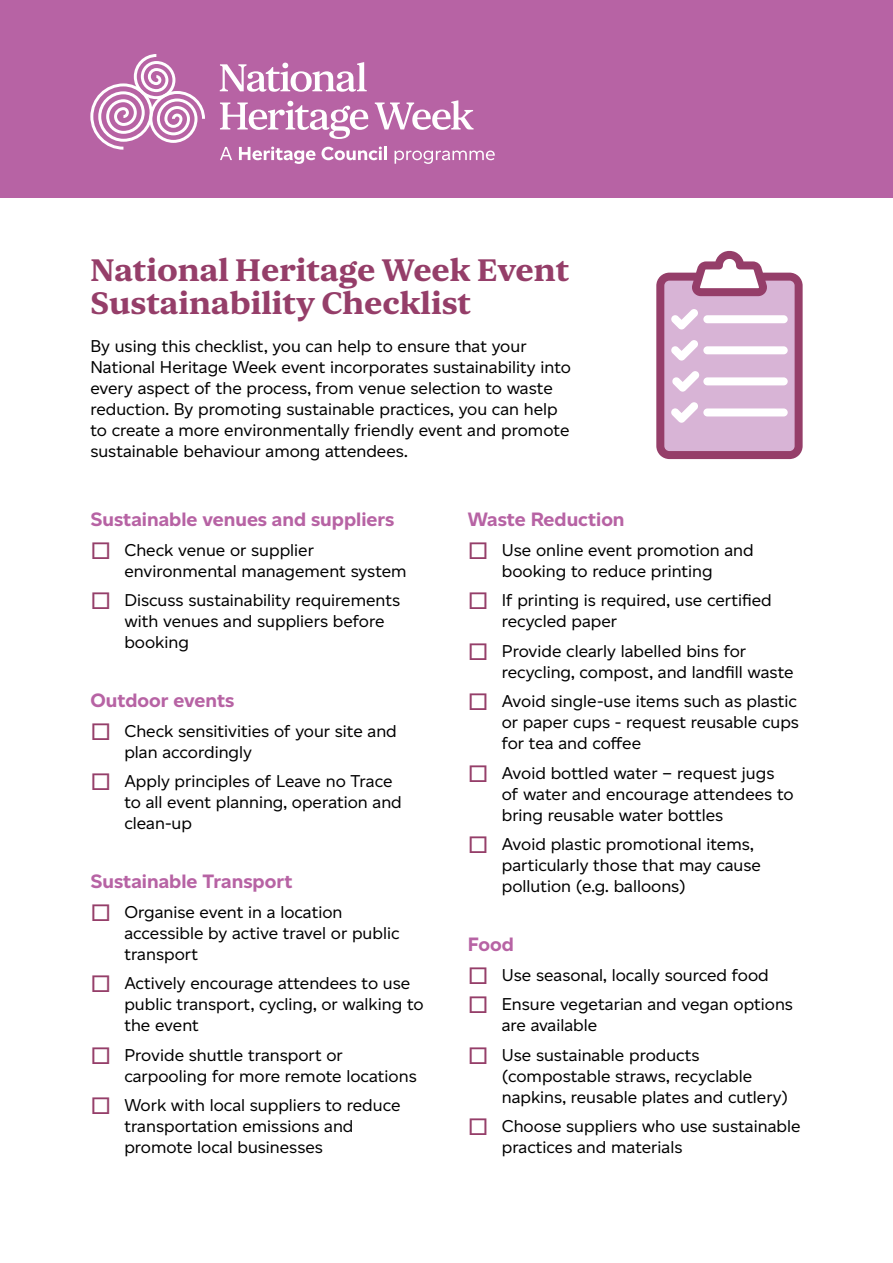
<style>
.page{position:relative;width:893px;height:1263px;background:#fff}
.page>*{position:absolute;margin:0;border:0;box-sizing:border-box;transform-origin:0 0}
.t1{font:700 33px/33px "Orbikular";color:#953e69}
.t2{font:700 19.5px "Altform";color:#b763a4}
.t3{font:17.25px/21px "Altform";color:#000}
.s1{font-size:24px;color:#953e69}
</style>
<div class="page">
<div style="left:0;top:0;width:893px;height:198px;background:#b763a4"></div>
<svg style="left:656px;top:250px;width:147px;height:209px"></svg>
<div style="left:703px;top:315px;width:85px;height:8px;background:#fff;border-radius:4px"></div>
<div style="left:703px;top:346px;width:85px;height:8px;background:#fff;border-radius:4px"></div>
<div style="left:703px;top:377px;width:85px;height:8px;background:#fff;border-radius:4px"></div>
<div style="left:703px;top:408px;width:85px;height:8px;background:#fff;border-radius:4px"></div>
<svg style="left:220px;top:147px;width:12px;height:13px"></svg>
<svg style="left:239px;top:147px;width:77px;height:17px"></svg>
<svg style="left:322px;top:147px;width:65px;height:13px"></svg>
<svg style="left:395px;top:151px;width:100px;height:13px"></svg>
<svg style="left:220px;top:62px;width:147px;height:30px"></svg>
<svg style="left:220px;top:101px;width:148px;height:38px"></svg>
<svg style="left:375px;top:100px;width:99px;height:30px"></svg>
<svg style="left:90px;top:54px;width:115px;height:96px"></svg>
<h1 class="t1" style="left:90px;top:251px;width:480px">National Heritage Week Event<br>Sustainability Checklist</h1>
<p class="t3" style="left:90px;top:336px;width:482px">By using this checklist, you can help to ensure that your National Heritage Week event incorporates sustainability into every aspect of the process, from venue selection to waste reduction. By promoting sustainable practices, you can help to create a more environmentally friendly event and promote sustainable behaviour among attendees.</p>
<p class="t2" style="left:90px;top:508px;width:306px">Sustainable venues and suppliers</p>
<p class="t3" style="left:124px;top:539px;width:284px;text-indent:-34px"><span class="s1">□</span> Check venue or supplier environmental management system</p>
<p class="t3" style="left:124px;top:590px;width:277px;text-indent:-34px"><span class="s1">□</span> Discuss sustainability requirements with venues and suppliers before booking</p>
<p class="t2" style="left:90px;top:689px;width:146px">Outdoor events</p>
<p class="t3" style="left:124px;top:720px;width:274px;text-indent:-34px"><span class="s1">□</span> Check sensitivities of your site and plan accordingly</p>
<p class="t3" style="left:124px;top:771px;width:279px;text-indent:-34px"><span class="s1">□</span> Apply principles of Leave no Trace to all event planning, operation and clean-up</p>
<p class="t2" style="left:90px;top:870px;width:204px">Sustainable Transport</p>
<p class="t3" style="left:124px;top:901px;width:277px;text-indent:-34px"><span class="s1">□</span> Organise event in a location accessible by active travel or public transport</p>
<p class="t3" style="left:124px;top:973px;width:301px;text-indent:-34px"><span class="s1">□</span> Actively encourage attendees to use public transport, cycling, or walking to the event</p>
<p class="t3" style="left:124px;top:1044px;width:294px;text-indent:-34px"><span class="s1">□</span> Provide shuttle transport or carpooling for more remote locations</p>
<p class="t3" style="left:124px;top:1095px;width:278px;text-indent:-34px"><span class="s1">□</span> Work with local suppliers to reduce transportation emissions and promote local businesses</p>
<p class="t2" style="left:468px;top:508px;width:158px">Waste Reduction</p>
<p class="t3" style="left:468px;top:539px;width:288px;text-align:center"><span class="s1">□</span> Use online event promotion and booking to reduce printing</p>
<p class="t3" style="left:502px;top:590px;width:271px;text-indent:-34px"><span class="s1">□</span> If printing is required, use certified recycled paper</p>
<p class="t3" style="left:502px;top:640px;width:293px;text-indent:-34px"><span class="s1">□</span> Provide clearly labelled bins for recycling, compost, and landfill waste</p>
<p class="t3" style="left:502px;top:691px;width:299px;text-align:justify;text-indent:-34px"><span class="s1">□</span> Avoid single-use items such as plastic or paper cups - request reusable cups for tea and coffee</p>
<p class="t3" style="left:502px;top:762px;width:293px;text-indent:-34px"><span class="s1">□</span> Avoid bottled water – request jugs of water and encourage attendees to bring reusable water bottles</p>
<p class="t3" style="left:502px;top:834px;width:261px;text-indent:-34px"><span class="s1">□</span> Avoid plastic promotional items, particularly those that may cause pollution (e.g. balloons)</p>
<p class="t2" style="left:468px;top:933px;width:48px">Food</p>
<p class="t3" style="left:468px;top:964px;width:303px"><span class="s1">□</span> Use seasonal, locally sourced food</p>
<p class="t3" style="left:502px;top:994px;width:293px;text-indent:-34px"><span class="s1">□</span> Ensure vegetarian and vegan options are available</p>
<p class="t3" style="left:502px;top:1044px;width:288px;text-indent:-34px"><span class="s1">□</span> Use sustainable products (compostable straws, recyclable napkins, reusable plates and cutlery)</p>
<p class="t3" style="left:502px;top:1116px;width:300px;text-indent:-34px"><span class="s1">□</span> Choose suppliers who use sustainable practices and materials</p>
</div>
